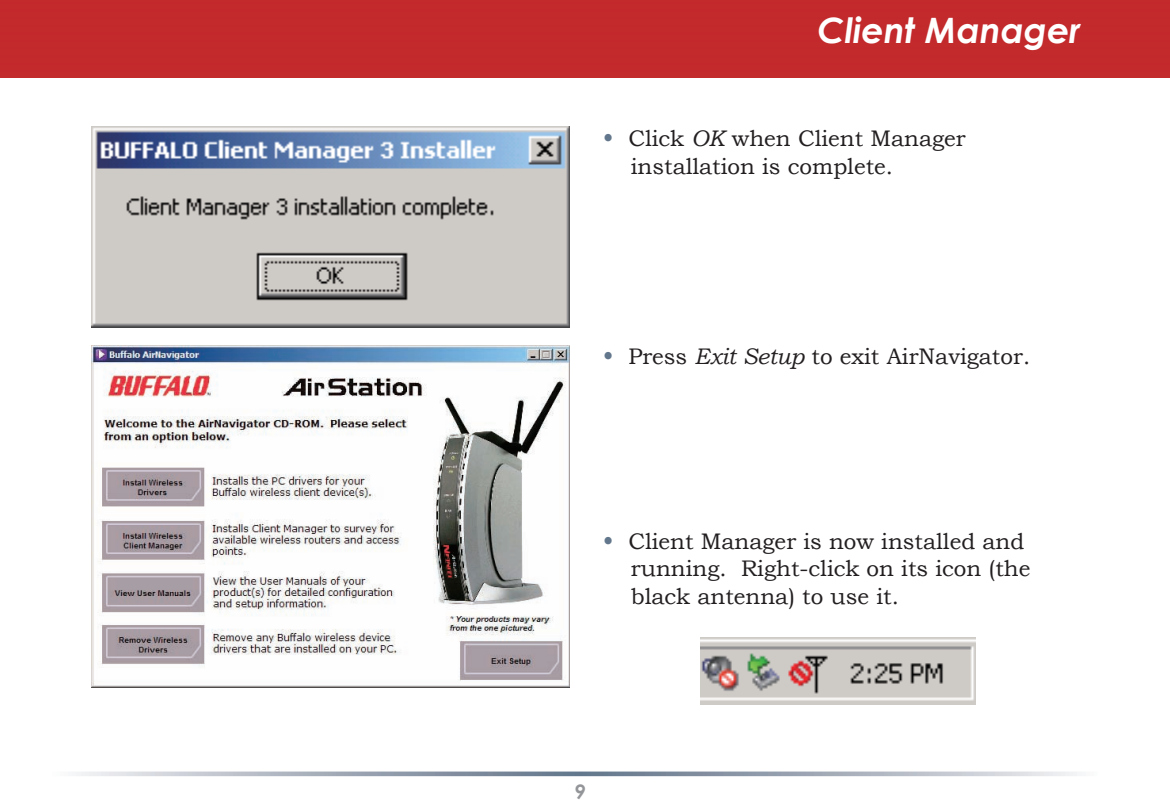
<style>
.page{position:relative;width:1170px;height:810px;background:#fff}
.page>*{position:absolute;margin:0;border:0;box-sizing:border-box;transform-origin:0 0}
.t1{font:italic 700 35px "Century Gothic";color:#fff}
.t2{font:22.5px/27.5px "Bookman Old Style";color:#231f20}
.t3{font:italic 700 20px "Century Gothic";color:#939598}
.s1{font-size:25px;color:#62778c}
.s2{font-style:italic}
</style>
<div class="page">
<div style="left:0;top:0;width:1170px;height:78px;background:#c32a2c"></div>
<svg style="left:76px;top:772px;width:1001px;height:4px;background:#a5aeba"></svg>
<img style="left:91px;top:127px;width:479px;height:200px">
<img style="left:701px;top:637px;width:274px;height:67px">
<div style="left:90px;top:342px;width:480px;height:349px;background:linear-gradient(to right,#fff,#fff)"></div>
<img style="left:92px;top:345px;width:478px;height:342px">
<h1 class="t1" style="left:817px;top:7px;width:265px">Client Manager</h1>
<p class="t2" style="left:631px;top:125px;width:337px;text-indent:-28px"><span class="s1">•</span> Click <span class="s2">OK</span> when Client Manager installation is complete.</p>
<p class="t2" style="left:602px;top:342px;width:429px"><span class="s1">•</span> Press <span class="s2">Exit Setup</span> to exit AirNavigator.</p>
<p class="t2" style="left:631px;top:527px;width:401px;text-indent:-28px"><span class="s1">•</span> Client Manager is now installed and running. Right-click on its icon (the black antenna) to use it.</p>
<p class="t3" style="left:575px;top:779px;width:13px">9</p>
</div>
